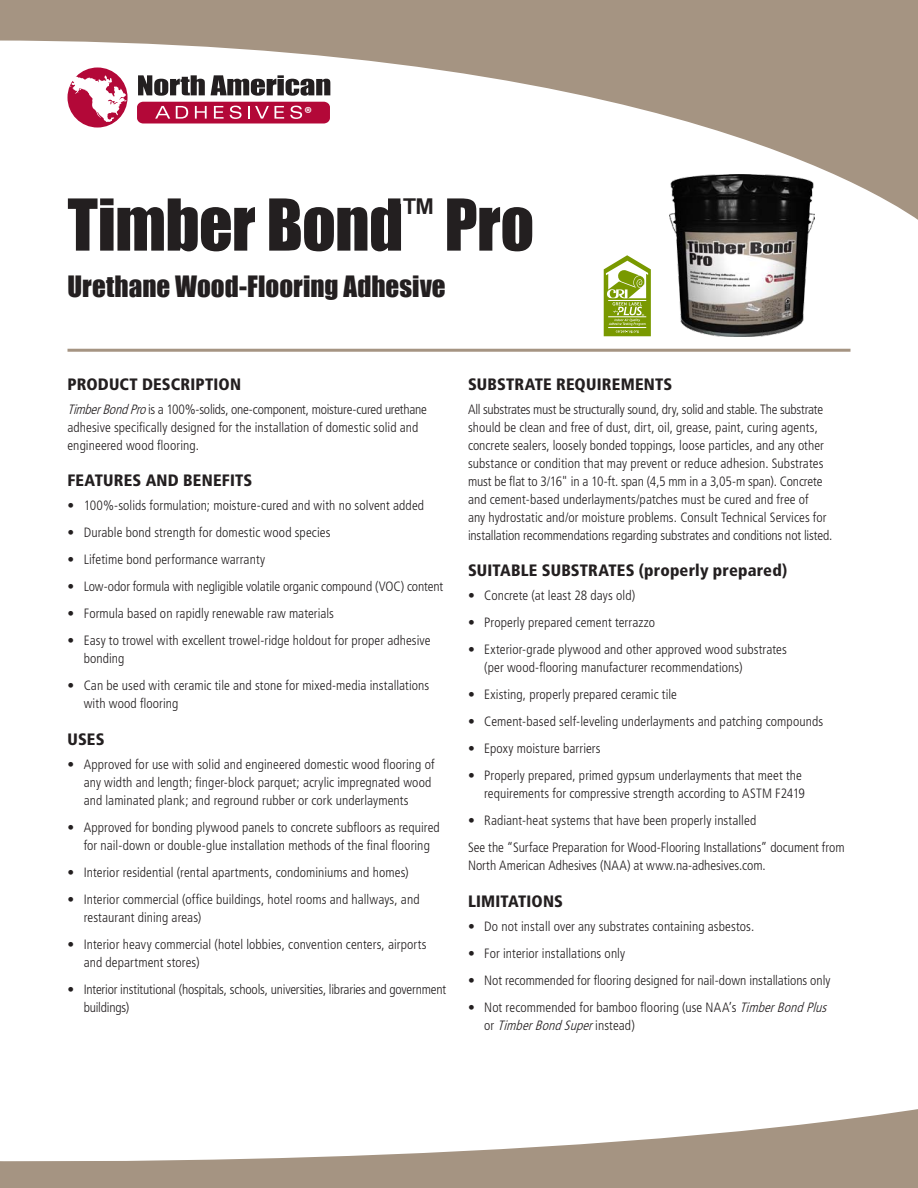
<style>
.page{position:relative;width:918px;height:1188px;background:#fff}
.page>*{position:absolute;margin:0;border:0;box-sizing:border-box;transform-origin:0 0}
.t1{font:66px "Impact";letter-spacing:-.01em;color:#231f20}
.t2{font:27px "Impact";color:#231f20}
.t3{font:700 17.7px "Myriad Pro";color:#fff}
.t4{font:900 condensed 16.5px "Frutiger LT Std";letter-spacing:.01em;color:#231f20}
.t5{font:300 condensed 13.5px/18px "Frutiger LT Std";letter-spacing:.005em;color:#231f20}
.t6{font:300 condensed 13.5px/18px "Frutiger LT Std";letter-spacing:-.015em;color:#231f20}
.t7{font:700 2.7px "Arial";color:#fff}
.s1{font-style:italic}
</style>
<div class="page">
<svg style="left:0;top:0;width:918px;height:221px;fill:#a59482"></svg>
<svg style="left:0;top:1109px;width:918px;height:79px;fill:#a59482"></svg>
<svg style="left:62px;top:156px;width:477px;height:65px"></svg>
<hr style="left:68px;top:349px;width:782px;height:3px;background:#a59482">
<div style="left:68px;top:68px;width:60px;height:60px;background:#b30838;border-radius:50%"></div>
<svg style="left:138px;top:75px;width:67px;height:21px"></svg>
<svg style="left:211px;top:75px;width:119px;height:21px"></svg>
<svg style="left:70px;top:75px;width:57px;height:47px"></svg>
<div style="left:137px;top:102px;width:193px;height:21px;background:#b30838;border-radius:6px"></div>
<svg style="left:155px;top:106px;width:15px;height:13px"></svg>
<svg style="left:176px;top:106px;width:12px;height:13px"></svg>
<svg style="left:195px;top:106px;width:12px;height:13px"></svg>
<svg style="left:214px;top:106px;width:10px;height:13px"></svg>
<svg style="left:230px;top:106px;width:12px;height:13px"></svg>
<svg style="left:248px;top:106px;width:21px;height:13px"></svg>
<svg style="left:275px;top:106px;width:9px;height:13px"></svg>
<svg style="left:290px;top:106px;width:12px;height:13px"></svg>
<img style="left:669px;top:175px;width:145px;height:162px">
<svg style="left:604px;top:255px;width:47px;height:81px"></svg>
<h3 class="t3" style="left:304px;top:101px;width:10px">®</h3>
<h1 class="t1" style="left:68px;top:174px;width:468px">Timber Bond<sup>™</sup> Pro</h1>
<h2 class="t2" style="left:68px;top:265px;width:380px">Urethane Wood-Flooring Adhesive</h2>
<p class="t7" style="left:642px;top:313px;width:4px">®</p>
<p class="t4" style="left:68px;top:374px;width:175px">PRODUCT DESCRIPTION</p>
<p class="t5" style="left:67px;top:400px;width:361px"><span class="s1">TimberBondPro</span>is a 100%-solids, one-component, moisture-cured urethane adhesive specifically designed for the installation of domestic solid and engineered wood flooring.</p>
<p class="t4" style="left:68px;top:471px;width:186px">FEATURES AND BENEFITS</p>
<p class="t5" style="left:68px;top:497px;width:358px">• 100%-solids formulation; moisture-cured and with no solvent added</p>
<p class="t5" style="left:68px;top:524px;width:265px">• Durable bond strength for domestic wood species</p>
<p class="t5" style="left:68px;top:551px;width:199px">• Lifetime bond performance warranty</p>
<p class="t5" style="left:68px;top:578px;width:377px">• Low-odor formula with negligible volatile organic compound (VOC) content</p>
<p class="t5" style="left:68px;top:605px;width:268px">• Formula based on rapidly renewable raw materials</p>
<p class="t5" style="left:84px;top:632px;width:349px;text-indent:-16px">• Easy to trowel with excellent trowel-ridge holdout for proper adhesive bonding</p>
<p class="t5" style="left:84px;top:677px;width:347px;text-indent:-16px">• Can be used with ceramic tile and stone for mixed-media installations with wood flooring</p>
<p class="t4" style="left:68px;top:729px;width:39px">USES</p>
<p class="t5" style="left:84px;top:756px;width:352px;text-indent:-16px">• Approved for use with solid and engineered domestic wood flooring of any width and length; finger-block parquet; acrylic impregnated wood and laminated plank; and reground rubber or cork underlayments</p>
<p class="t5" style="left:68px;top:819px;width:374px;text-align:center">• Approved for bonding plywood panels to concrete subfloors as required for nail-down or double-glue installation methods of the final flooring</p>
<p class="t5" style="left:68px;top:864px;width:343px">• Interior residential (rental apartments, condominiums and homes)</p>
<p class="t5" style="left:84px;top:891px;width:337px;text-indent:-16px">• Interior commercial (office buildings, hotel rooms and hallways, and restaurant dining areas)</p>
<p class="t5" style="left:84px;top:936px;width:344px;text-indent:-16px">• Interior heavy commercial (hotel lobbies, convention centers, airports and department stores)</p>
<p class="t6" style="left:84px;top:981px;width:364px;text-indent:-16px">• Interior institutional (hospitals, schools, universities, libraries and government buildings)</p>
<p class="t4" style="left:468px;top:374px;width:206px">SUBSTRATE REQUIREMENTS</p>
<p class="t5" style="left:468px;top:400px;width:366px">All substrates must be structurally sound, dry, solid and stable. The substrate should be clean and free of dust, dirt, oil, grease, paint, curing agents, concrete sealers, loosely bonded toppings, loose particles, and any other substance or condition that may prevent or reduce adhesion. Substrates must be flat to 3/16" in a 10-ft. span (4,5 mm in a 3,05-m span). Concrete and cement-based underlayments/patches must be cured and free of<br>any hydrostatic and/or moisture problems. Consult Technical Services for installation recommendations regarding substrates and conditions not listed.</p>
<p class="t4" style="left:468px;top:561px;width:321px">SUITABLE SUBSTRATES (properly prepared)</p>
<p class="t5" style="left:468px;top:587px;width:169px">• Concrete (at least 28 days old)</p>
<p class="t5" style="left:468px;top:614px;width:189px">• Properly prepared cement terrazzo</p>
<p class="t5" style="left:484px;top:641px;width:304px;text-indent:-16px">• Exterior-grade plywood and other approved wood substrates (per wood-flooring manufacturer recommendations)</p>
<p class="t5" style="left:468px;top:686px;width:211px">• Existing, properly prepared ceramic tile</p>
<p class="t5" style="left:468px;top:713px;width:357px">• Cement-based self-leveling underlayments and patching compounds</p>
<p class="t5" style="left:468px;top:740px;width:134px">• Epoxy moisture barriers</p>
<p class="t5" style="left:468px;top:767px;width:339px;text-align:right">• Properly prepared, primed gypsum underlayments that meet the requirements for compressive strength according to ASTM F2419</p>
<p class="t5" style="left:468px;top:807px;width:378px;line-height:27px">• Radiant-heat systems that have been properly installed<br>See the “Surface Preparation for Wood-Flooring Installations” document from</p>
<p class="t5" style="left:468px;top:857px;width:299px">North American Adhesives (NAA) at www.na-adhesives.com.</p>
<p class="t4" style="left:468px;top:891px;width:97px">LIMITATIONS</p>
<p class="t5" style="left:468px;top:918px;width:288px">• Do not install over any substrates containing asbestos.</p>
<p class="t5" style="left:468px;top:945px;width:159px">• For interior installations only</p>
<p class="t5" style="left:468px;top:972px;width:364px">• Not recommended for flooring designed for nail-down installations only</p>
<p class="t5" style="left:484px;top:999px;width:348px;text-indent:-16px">• Not recommended for bamboo flooring (use NAA’s <span class="s1">TimberBondPlus </span>o r <span class="s1">TimberBondSuper</span>i n s t e a d )</p>
</div>
